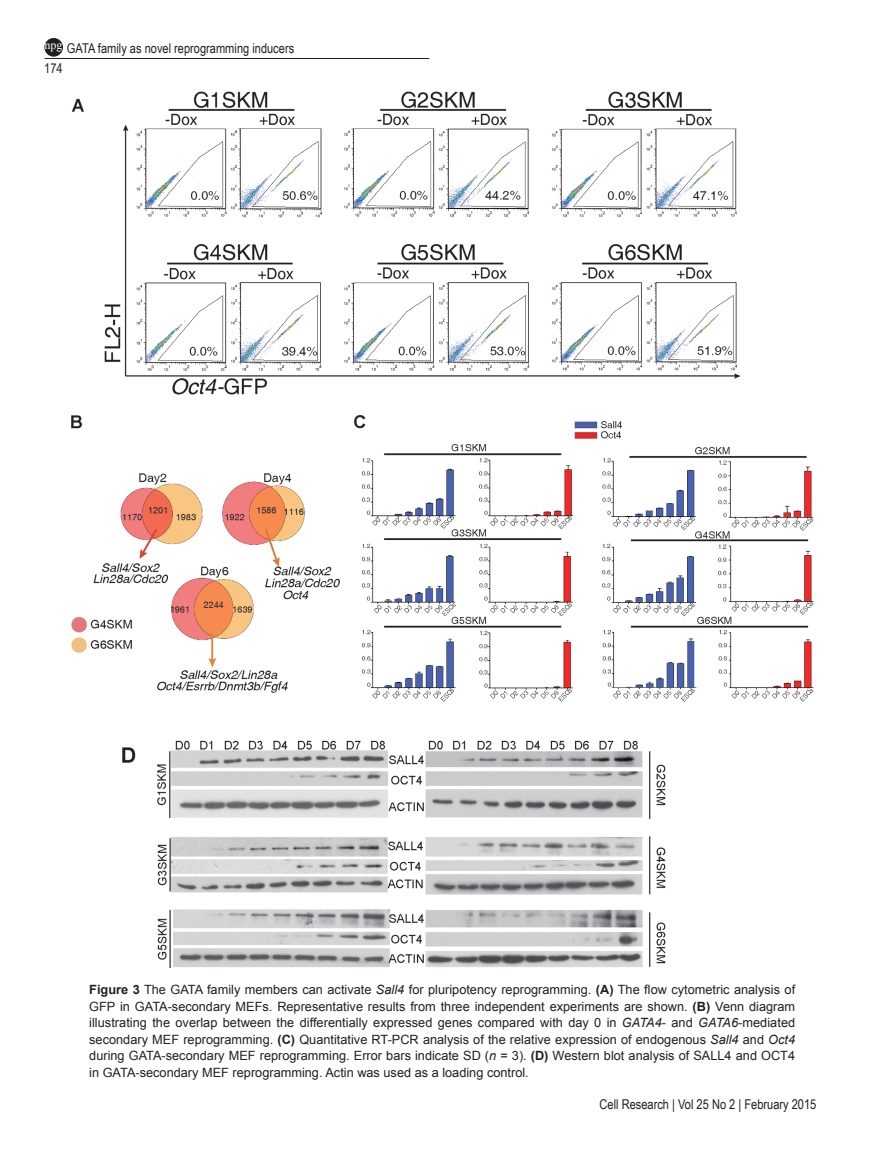
<style>
.page{position:relative;width:893px;height:1170px;background:#fff}
.page>*{position:absolute;margin:0;border:0;box-sizing:border-box;transform-origin:0 0}
.t1{font:13.5px "Arial Narrow";color:#231f20}
.t2{font:12.75px/16.5px "Arial";color:#231f20;text-align:justify}
.t3{font:12px "Times New Roman";color:#fff}
.s1{font-weight:700}
.s2{font-style:italic}
</style>
<div class="page">
<hr style="left:45px;top:58px;width:384px;height:1px;background:#231f20">
<div style="left:45px;top:38px;width:17px;height:18px;background:#231f20;border-radius:50%"></div>
<div style="left:45px;top:38px;width:18px;height:18px;border:1px solid #231f20;border-radius:50%"></div>
<img style="left:71px;top:91px;width:743px;height:876px">
<p class="t1" style="left:67px;top:39px;width:229px">GATA family as novel reprogramming inducers</p>
<p class="t3" style="left:45px;top:37px;width:20px">npg</p>
<p class="t1" style="left:44px;top:58px;width:20px">174</p>
<p class="t2" style="left:89px;top:981px;width:707px"><span class="s1">Figure 3</span> The GATA family members can activate <span class="s2">Sall4</span> for pluripotency reprogramming. <span class="s1">(A)</span> The flow cytometric analysis of GFP in GATA-secondary MEFs. Representative results from three independent experiments are shown. <span class="s1">(B)</span> Venn diagram illustrating the overlap between the differentially expressed genes compared with day 0 in <span class="s2">GATA4</span>- and <span class="s2">GATA6</span>-mediated secondary MEF reprogramming. <span class="s1">(C)</span> Quantitative RT-PCR analysis of the relative expression of endogenous <span class="s2">Sall4</span> and <span class="s2">Oct4 </span>during GATA-secondary MEF reprogramming. Error bars indicate SD (<span class="s2">n</span> = 3). <span class="s1">(D)</span> Western blot analysis of SALL4 and OCT4 in GATA-secondary MEF reprogramming. Actin was used as a loading control.</p>
<p class="t1" style="left:600px;top:1094px;width:218px">Cell Research | Vol 25 No 2 | February 2015</p>
</div>
